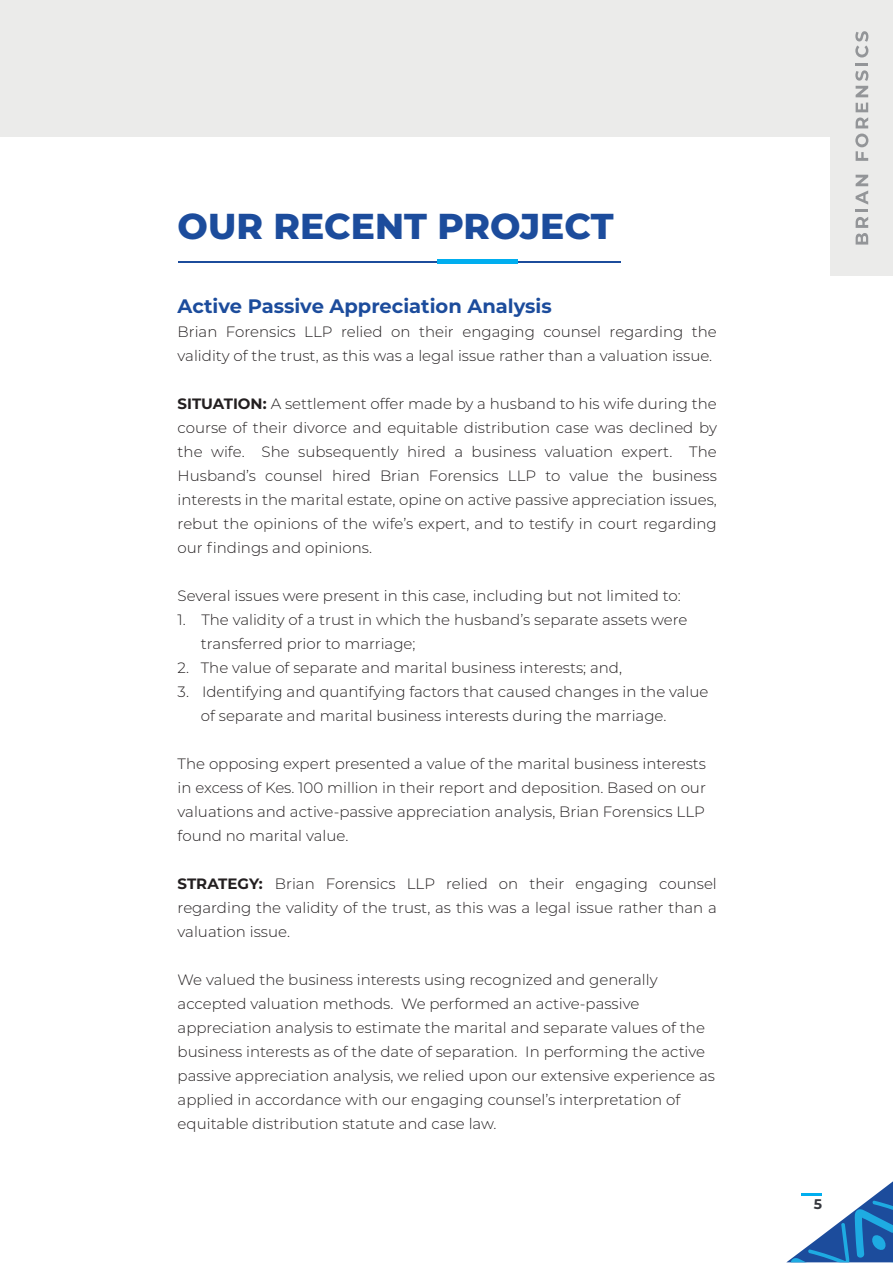
<style>
.page{position:relative;width:893px;height:1263px;background:#fff}
.page>*{position:absolute;margin:0;border:0;box-sizing:border-box;transform-origin:0 0}
.t1{font:800 36px "Montserrat";color:#1c4c9c}
.t2{font:700 19.5px "Montserrat";color:#1c4c9c}
.t3{font:300 15px/24px "Montserrat";color:#231f20}
.t4{font:700 13.95px "Montserrat";color:#35373d}
.s1{font-weight:700}
</style>
<div class="page">
<div style="left:0;top:0;width:893px;height:137px;background:#ebebea"></div>
<hr style="left:178px;top:261px;width:443px;height:1px;background:#1c4c9c">
<div style="left:437px;top:259px;width:81px;height:5px;background:#00aeef"></div>
<div style="left:831px;top:0;width:62px;height:276px;background:#ebebea"></div>
<svg style="left:856px;top:175px;width:12px;height:70px"></svg>
<svg style="left:855px;top:134px;width:13px;height:27px"></svg>
<svg style="left:856px;top:103px;width:12px;height:25px"></svg>
<svg style="left:855px;top:31px;width:13px;height:66px"></svg>
<svg style="left:787px;top:1181px;width:106px;height:81px"></svg>
<h1 class="t1" style="left:178px;top:199px;width:437px">OUR RECENT PROJECT</h1>
<h2 class="t2" style="left:178px;top:292px;width:376px">Active Passive Appreciation Analysis</h2>
<p class="t3" style="left:178px;top:319px;width:541px">Brian Forensics LLP relied on their engaging counsel regarding the validity of the trust, as this was a legal issue rather than a valuation issue.</p>
<p class="t3" style="left:178px;top:391px;width:541px;text-align:justify"><span class="s1">SITUATION:</span> A settlement offer made by a husband to his wife during the course of their divorce and equitable distribution case was declined by the wife. She subsequently hired a business valuation expert. The Husband’s counsel hired Brian Forensics LLP to value the business interests in the marital estate, opine on active passive appreciation issues, rebut the opinions of the wife’s expert, and to testify in court regarding our findings and opinions.</p>
<p class="t3" style="left:178px;top:583px;width:504px">Several issues were present in this case, including but not limited to:</p>
<p class="t3" style="left:201px;top:607px;width:488px;text-indent:-23px">1. The validity of a trust in which the husband’s separate assets were transferred prior to marriage;</p>
<p class="t3" style="left:178px;top:655px;width:446px">2. The value of separate and marital business interests; and,</p>
<p class="t3" style="left:201px;top:679px;width:509px;text-indent:-23px">3. Identifying and quantifying factors that caused changes in the value of separate and marital business interests during the marriage.</p>
<p class="t3" style="left:178px;top:751px;width:530px;text-align:justify">The opposing expert presented a value of the marital business interests in excess of Kes. 100 million in their report and deposition. Based on our valuations and active-passive appreciation analysis, Brian Forensics LLP found no marital value.</p>
<p class="t3" style="left:178px;top:871px;width:541px;text-align:justify"><span class="s1">STRATEGY:</span> Brian Forensics LLP relied on their engaging counsel regarding the validity of the trust, as this was a legal issue rather than a valuation issue.</p>
<p class="t3" style="left:178px;top:967px;width:539px">We valued the business interests using recognized and generally accepted valuation methods. We performed an active-passive appreciation analysis to estimate the marital and separate values of the business interests as of the date of separation. In performing the active passive appreciation analysis, we relied upon our extensive experience as applied in accordance with our engaging counsel’s interpretation of equitable distribution statute and case law.</p>
<p class="t4" style="left:814px;top:1194px;width:10px">5</p>
</div>
